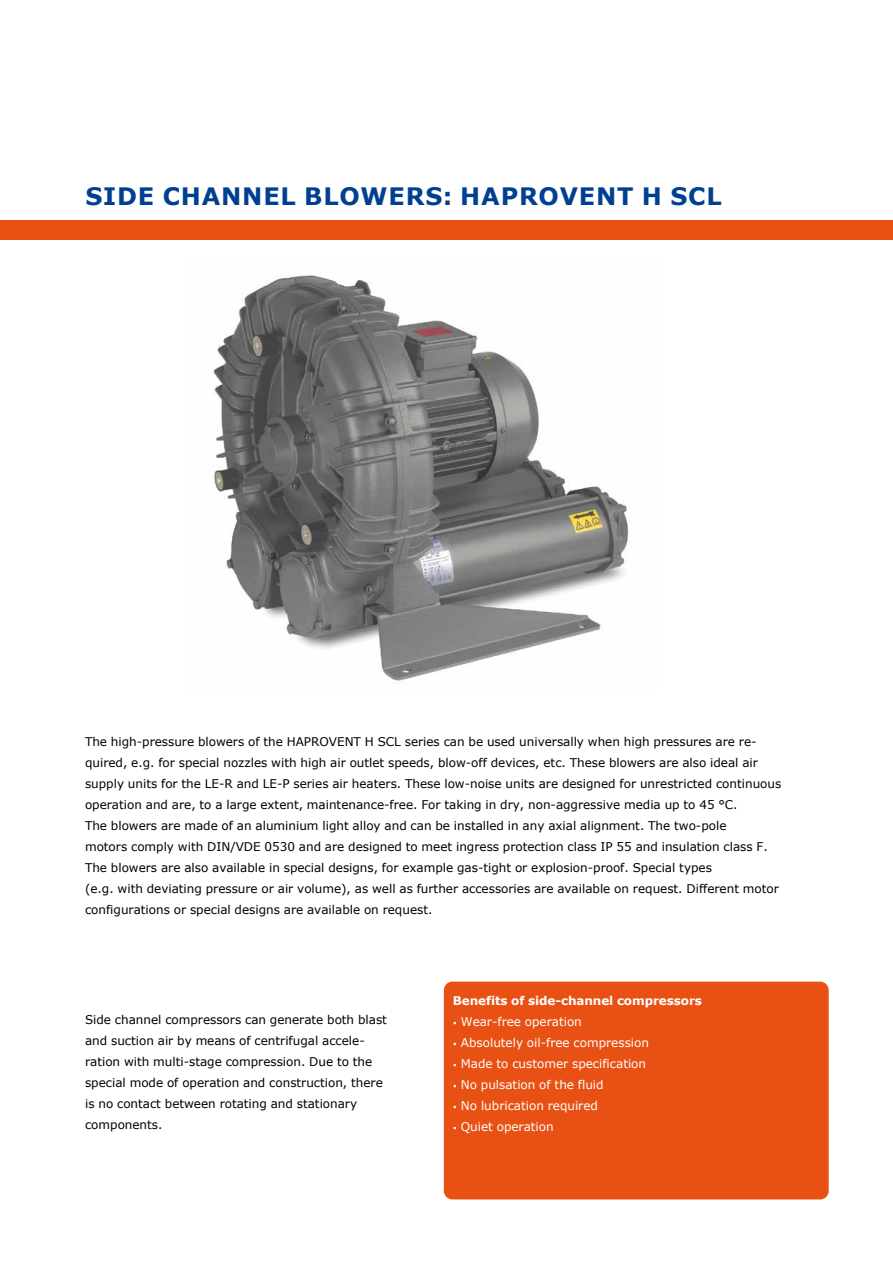
<style>
.page{position:relative;width:893px;height:1263px;background:#fff}
.page>*{position:absolute;margin:0;border:0;box-sizing:border-box;transform-origin:0 0}
.t1{font:700 24px "Verdana";letter-spacing:.035em;color:#004091}
.t2{font:12px/21px "Verdana";color:#000}
.t3{font:12px/21px "Verdana";color:#fff}
.s1{font-weight:700}
</style>
<div class="page">
<div style="left:0;top:220px;width:893px;height:19px;background:#e85113"></div>
<div style="left:444px;top:981px;width:385px;height:218px;background:#e85113;border-radius:9px"></div>
<img style="left:213px;top:275px;width:416px;height:406px">
<h1 class="t1" style="left:85px;top:180px;width:638px">SIDE CHANNEL BLOWERS: HAPROVENT H SCL</h1>
<p class="t2" style="left:85px;top:731px;width:698px">The high-pressure blowers of the HAPROVENT H SCL series can be used universally when high pressures are re&shy;quired, e.g. for special nozzles with high air outlet speeds, blow-off devices, etc. These blowers are also ideal air supply units for the LE-R and LE-P series air heaters. These low-noise units are designed for unrestricted continuous operation and are, to a large extent, maintenance-free. For taking in dry, non-aggressive media up to 45 °C.<br>The blowers are made of an aluminium light alloy and can be installed in any axial alignment. The two-pole<br>motors comply with DIN/VDE 0530 and are designed to meet ingress protection class IP 55 and insulation class F.<br>The blowers are also available in special designs, for example gas-tight or explosion-proof. Special types<br>(e.g. with deviating pressure or air volume), as well as further accessories are available on request. Different motor configurations or special designs are available on request.</p>
<p class="t2" style="left:85px;top:1009px;width:303px">Side channel compressors can generate both blast and suction air by means of centrifugal accele&shy;ration with multi-stage compression. Due to the special mode of operation and construction, there is no contact between rotating and stationary components.</p>
<p class="t3" style="left:453px;top:990px;width:251px"><span class="s1">Benefits of side-channel compressors ·</span> Wear-free operation<br><span class="s1">·</span> Absolutely oil-free compression<br><span class="s1">·</span> Made to customer specification<br><span class="s1">·</span> No pulsation of the fluid<br><span class="s1">·</span> No lubrication required<br><span class="s1">·</span> Quiet operation</p>
</div>
